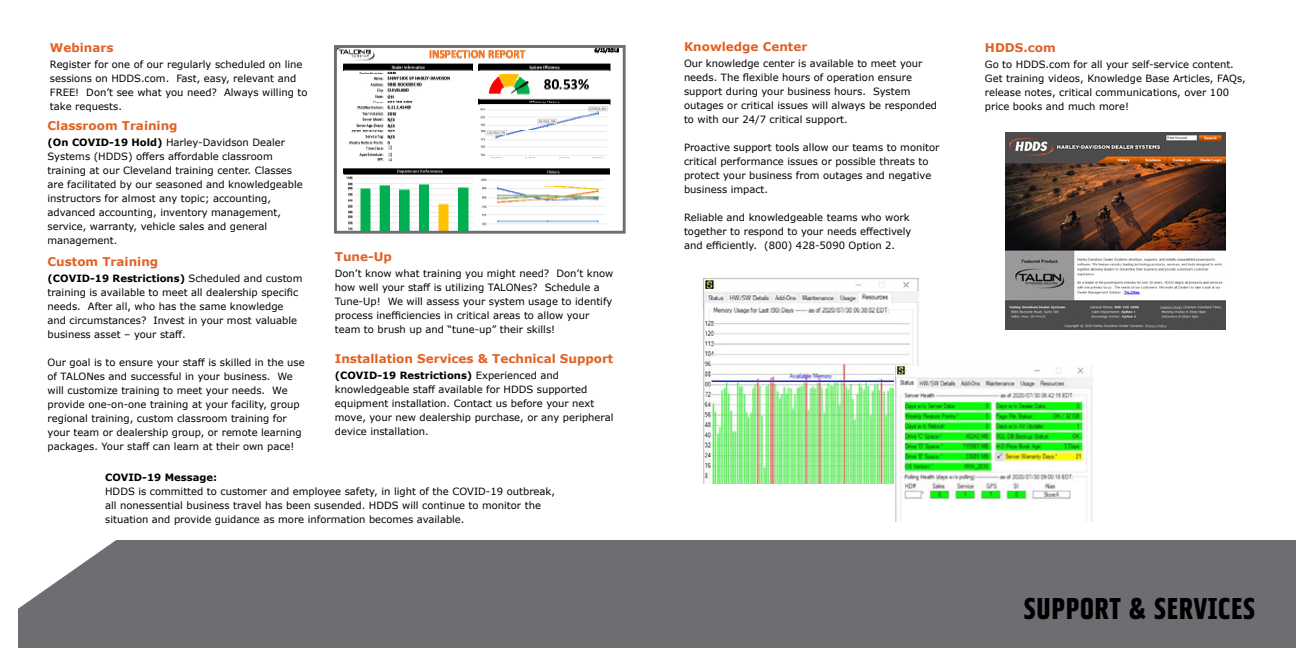
<style>
.page{position:relative;width:1296px;height:648px;background:#fff}
.page>*{position:absolute;margin:0;border:0;box-sizing:border-box;transform-origin:0 0}
.t1{font:30px "Freedom Machine";color:#000}
.t2{font:700 12px "Verdana";color:#e06225}
.t3{font:10px/14px "Verdana";color:#000}
.t4{font:700 10px "Verdana";color:#000}
.s1{font-weight:700}
</style>
<div class="page">
<div style="left:18px;top:540px;width:1278px;height:108px;background:#6d6e71"></div>
<img style="left:338px;top:49px;width:281px;height:181px">
<div style="left:334px;top:45px;width:292px;height:189px;border:3px solid #6d6e71"></div>
<img style="left:702px;top:276px;width:216px;height:207px">
<img style="left:894px;top:366px;width:198px;height:156px">
<img style="left:1005px;top:132px;width:221px;height:197px">
<p class="t2" style="left:50px;top:39px;width:65px">Webinars</p>
<p class="t3" style="left:50px;top:57px;width:259px">Register for one of our regularly scheduled on line sessions on HDDS.com. Fast, easy, relevant and FREE! Don’t see what you need? Always willing to take requests.</p>
<p class="t2" style="left:48px;top:117px;width:132px">Classroom Training</p>
<p class="t3" style="left:48px;top:135px;width:257px"><span class="s1">(On COVID-19 Hold)</span> Harley-Davidson Dealer Systems (HDDS) offers affordable classroom training at our Cleveland training center. Classes are facilitated by our seasoned and knowledgeable instructors for almost any topic; accounting, advanced accounting, inventory management, service, warranty, vehicle sales and general management.</p>
<p class="t2" style="left:48px;top:254px;width:112px">Custom Training</p>
<p class="t3" style="left:48px;top:272px;width:256px"><span class="s1">(COVID-19 Restrictions)</span> Scheduled and custom training is available to meet all dealership specific needs. After all, who has the same knowledge and circumstances? Invest in your most valuable business asset – your staff.</p>
<p class="t3" style="left:48px;top:356px;width:259px">Our goal is to ensure your staff is skilled in the use of TALONes and successful in your business. We will customize training to meet your needs. We provide one-on-one training at your facility, group regional training, custom classroom training for your team or dealership group, or remote learning packages. Your staff can learn at their own pace!</p>
<p class="t2" style="left:335px;top:248px;width:59px">Tune-Up</p>
<p class="t3" style="left:335px;top:266px;width:280px">Don’t know what training you might need? Don’t know how well your staff is utilizing TALONes? Schedule a Tune-Up! We will assess your system usage to identify process inefficiencies in critical areas to allow your team to brush up and “tune-up” their skills!</p>
<p class="t2" style="left:335px;top:350px;width:280px">Installation Services &amp; Technical Support</p>
<p class="t3" style="left:335px;top:368px;width:280px"><span class="s1">(COVID-19 Restrictions)</span> Experienced and knowledgeable staff available for HDDS supported equipment installation. Contact us before your next move, your new dealership purchase, or any peripheral device installation.</p>
<p class="t4" style="left:105px;top:470px;width:113px">COVID-19 Message:</p>
<p class="t3" style="left:105px;top:484px;width:451px">HDDS is committed to customer and employee safety, in light of the COVID-19 outbreak, all nonessential business travel has been susended. HDDS will continue to monitor the situation and provide guidance as more information becomes available.</p>
<p class="t2" style="left:684px;top:38px;width:125px">Knowledge Center</p>
<p class="t3" style="left:684px;top:56px;width:255px">Our knowledge center is available to meet your needs. The flexible hours of operation ensure support during your business hours. System outages or critical issues will always be responded to with our 24/7 critical support.</p>
<p class="t3" style="left:684px;top:140px;width:257px">Proactive support tools allow our teams to monitor critical performance issues or possible threats to protect your business from outages and negative business impact.</p>
<p class="t3" style="left:684px;top:210px;width:229px">Reliable and knowledgeable teams who work together to respond to your needs effectively and efficiently. (800) 428-5090 Option 2.</p>
<p class="t2" style="left:985px;top:39px;width:72px">HDDS.com</p>
<p class="t3" style="left:985px;top:57px;width:262px">Go to HDDS.com for all your self-service content.<br>Get training videos, Knowledge Base Articles, FAQs, release notes, critical communications, over 100 price books and much more!</p>
<h1 class="t1" style="left:1023px;top:590px;width:234px">SUPPORT &amp; SERVICES</h1>
</div>
